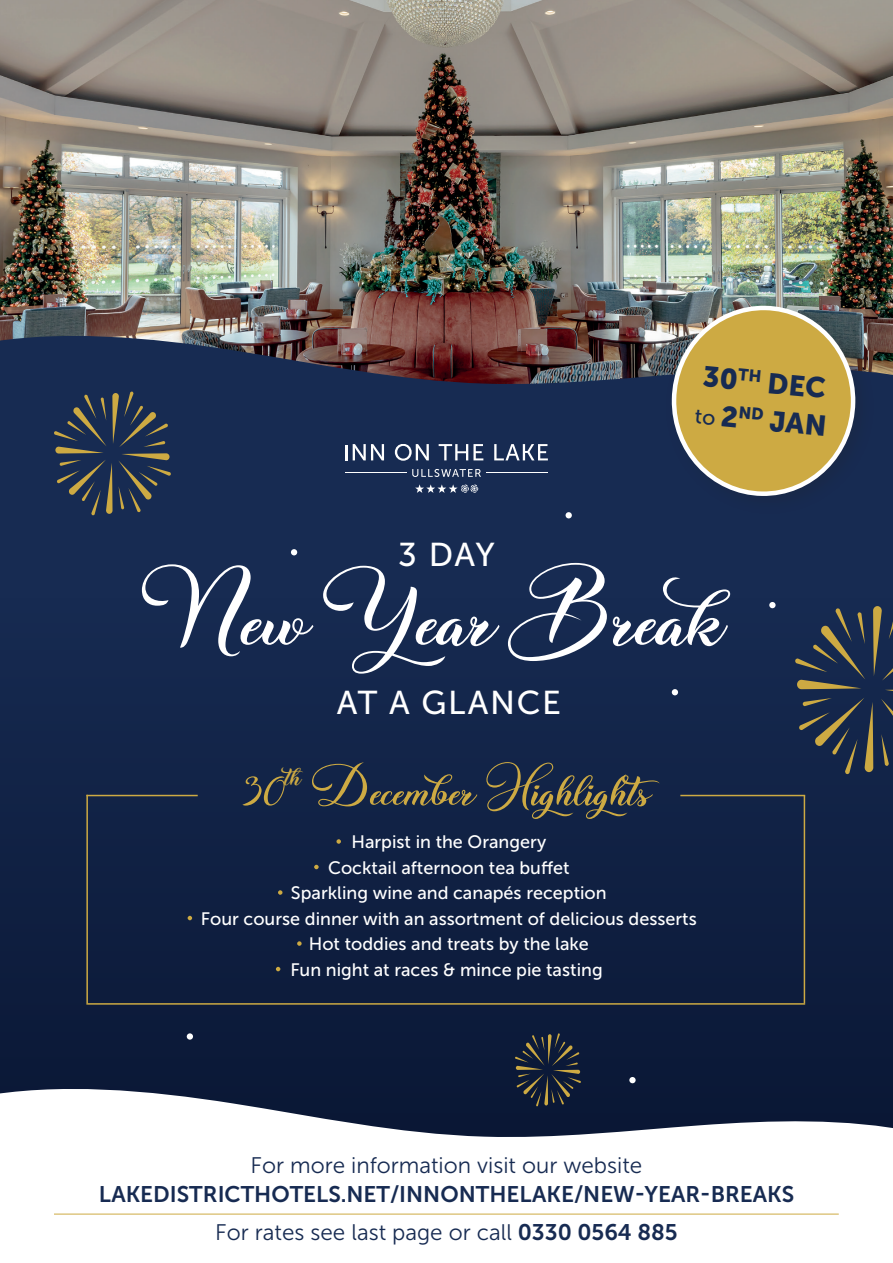
<style>
.page{position:relative;width:893px;height:1263px;background:#fff}
.page>*{position:absolute;margin:0;border:0;box-sizing:border-box;transform-origin:0 0}
.t1{font:112.5px "Christmas Wish Calligraphy";color:#fff;scale:1.07 1}
.t2{font:60px "Christmas Wish Calligraphy";color:#cdaa43;scale:1.07 1}
.t3{font:33px "Museo Sans 500";letter-spacing:.05em;color:#fff}
.t4{font:28.5px "Museo Sans 900";color:#172b52}
.t5{font:22.5px "Museo Sans 300";color:#172b52}
.t6{font:22.5px "Museo Sans 700";color:#172b52}
.t7{font:18px/25.5px "Museo Sans 500";color:#fff;text-align:center}
.s1{font-family:"Museo Sans 700"}
</style>
<div class="page">
<div style="left:0;top:0;width:893px;height:1209px;background:#172b52"></div>
<div style="left:0;top:598px;width:893px;height:625px;background:#112144"></div>
<img style="left:0;top:0;width:893px;height:329px">
<img style="left:0;top:329px;width:893px;height:55px">
<hr style="left:486px;top:472px;width:62px;height:1px;background:#fff">
<hr style="left:345px;top:472px;width:62px;height:1px;background:#fff">
<svg style="left:345px;top:445px;width:2px;height:15px"></svg>
<svg style="left:353px;top:445px;width:31px;height:15px"></svg>
<svg style="left:395px;top:445px;width:34px;height:16px"></svg>
<svg style="left:439px;top:445px;width:44px;height:15px"></svg>
<svg style="left:494px;top:445px;width:54px;height:15px"></svg>
<svg style="left:412px;top:469px;width:69px;height:8px"></svg>
<svg style="left:415px;top:484px;width:63px;height:8px"></svg>
<div style="left:664px;top:298px;width:211px;height:218px;background:#231f20;opacity:.2"></div>
<hr style="left:86px;top:795px;width:112px;height:1px;background:#cdaa43">
<hr style="left:680px;top:795px;width:125px;height:1px;background:#cdaa43">
<hr style="left:88px;top:1003px;width:717px;height:2px;background:#cdaa43">
<hr style="left:86px;top:795px;width:2px;height:210px;background:#cdaa43">
<hr style="left:804px;top:795px;width:1px;height:208px;background:#cdaa43">
<svg style="left:336px;top:839px;width:5px;height:5px"></svg>
<svg style="left:314px;top:865px;width:5px;height:4px"></svg>
<svg style="left:278px;top:890px;width:4px;height:5px"></svg>
<svg style="left:188px;top:916px;width:4px;height:4px"></svg>
<svg style="left:297px;top:941px;width:5px;height:5px"></svg>
<svg style="left:276px;top:967px;width:4px;height:4px"></svg>
<svg style="left:54px;top:391px;width:117px;height:124px"></svg>
<svg style="left:881px;top:689px;width:12px;height:77px"></svg>
<svg style="left:873px;top:604px;width:20px;height:77px"></svg>
<svg style="left:799px;top:698px;width:74px;height:76px"></svg>
<svg style="left:795px;top:608px;width:70px;height:81px"></svg>
<svg style="left:515px;top:1033px;width:66px;height:49px"></svg>
<div style="left:769px;top:602px;width:7px;height:6px;background:#fff;border-radius:50%"></div>
<svg style="left:672px;top:689px;width:6px;height:6px"></svg>
<svg style="left:566px;top:512px;width:6px;height:6px"></svg>
<svg style="left:291px;top:549px;width:6px;height:6px"></svg>
<div style="left:629px;top:1077px;width:7px;height:6px;background:#fff;border-radius:50%"></div>
<div style="left:187px;top:1033px;width:6px;height:7px;background:#fff;border-radius:50%"></div>
<svg style="left:0;top:1082px;width:893px;height:55px;fill:#0b1837"></svg>
<div style="left:0;top:1137px;width:893px;height:125px;background:#fff"></div>
<hr style="left:54px;top:1214px;width:785px;height:1px;background:#cdaa43">
<svg style="left:669px;top:302px;width:188px;height:196px;background:#ab9656"></svg>
<h3 class="t4" style="left:705px;top:360px;width:125px;rotate:6deg">30<sup>TH</sup> DEC</h3>
<h3 class="t4" style="left:723px;top:399px;width:108px;rotate:6deg">2<sup>ND</sup> JAN</h3>
<h3 class="t3" style="left:398px;top:536px;width:98px">3 DAY</h3>
<h1 class="t1" style="left:169px;top:541px;width:520px">New Year Break</h1>
<h3 class="t3" style="left:337px;top:684px;width:226px">AT A GLANCE</h3>
<h2 class="t2" style="left:242px;top:749px;width:383px">30<sup>th</sup> December Highlights</h2>
<p class="t7" style="left:201px;top:829px;width:497px">Harpist in the Orangery<br>Cocktail afternoon tea buffet<br>Sparkling wine and canapés reception<br>Four course dinner with an assortment of delicious desserts Hot toddies and treats by the lake<br>Fun night at races &amp; mince pie tasting</p>
<p class="t5" style="left:251px;top:1153px;width:393px">For more information visit our website</p>
<p class="t6" style="left:99px;top:1181px;width:697px">LAKEDISTRICTHOTELS.NET/INNONTHELAKE/NEW-YEAR-BREAKS</p>
<p class="t5" style="left:215px;top:1220px;width:464px">For rates see last page or call <span class="s1">0330 0564 885</span></p>
</div>
